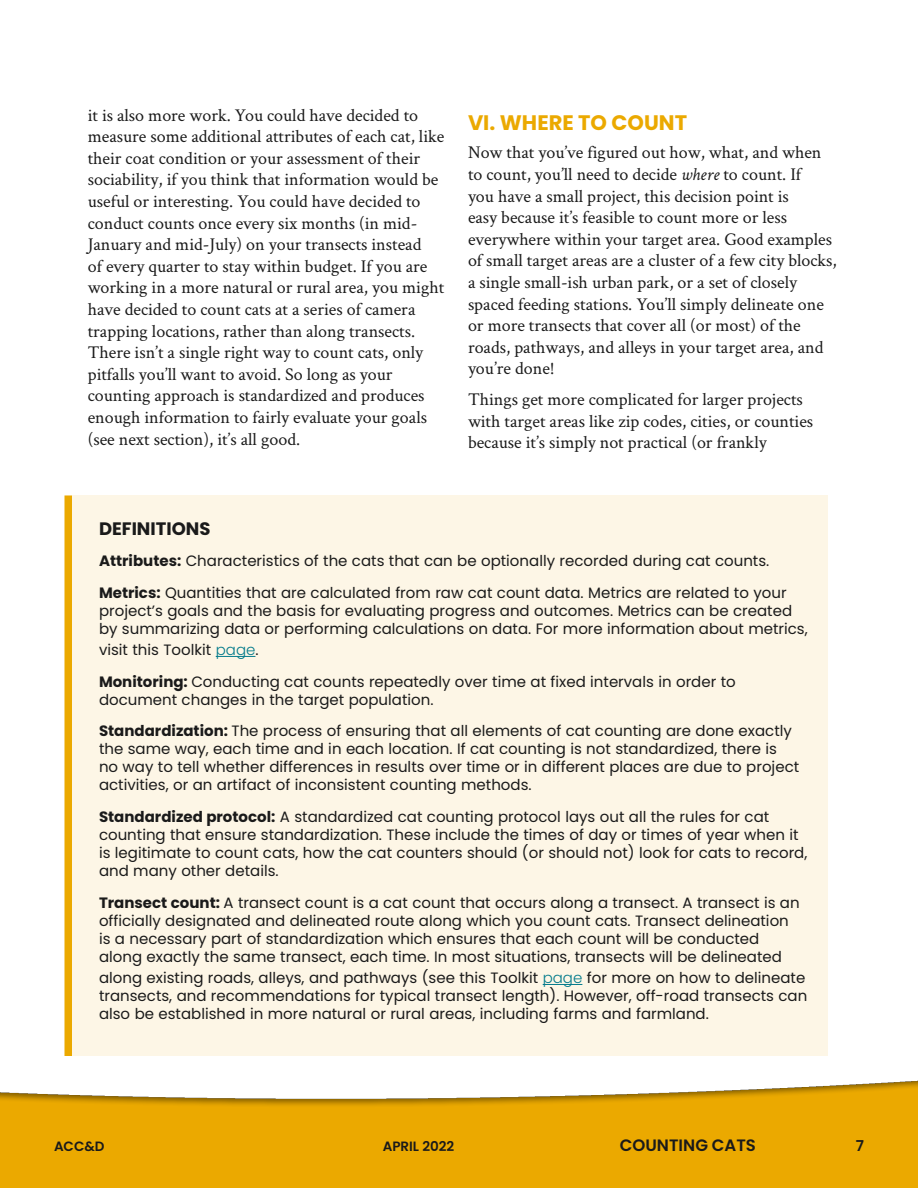
<style>
.page{position:relative;width:918px;height:1188px;background:#fff}
.page>*{position:absolute;margin:0;border:0;box-sizing:border-box;transform-origin:0 0}
.t1{font:700 21px "Poppins";color:#eba900}
.t2{font:18px/21.6px "Crimson Text";color:#1a1a1a}
.t3{font:700 18px "Poppins";color:#1a1a1a}
.t4{font:600 16.5px "Poppins";color:#1a1a1a}
.t5{font:15px/18px "Poppins";color:#1a1a1a}
.t6{font:600 15px "Poppins";color:#1a1a1a}
.t7{font:600 13.5px "Poppins";color:#1a1a1a}
.s1{font-style:italic}
.s2{font-weight:700}
.s3{font-weight:300;color:#037b8b}
</style>
<div class="page">
<div style="left:0;top:1042px;width:918px;height:146px;background:#1a1a1a;opacity:.5"></div>
<div style="left:72px;top:495px;width:756px;height:561px;background:#fdf6e6"></div>
<hr style="left:216px;top:656px;width:39px;height:1px;background:#037b8b">
<hr style="left:543px;top:984px;width:39px;height:1px;background:#037b8b">
<div style="left:64px;top:495px;width:8px;height:561px;background:#eba900"></div>
<p class="t2" style="left:88px;top:103px;width:358px">it is also more work. You could have decided to measure some additional attributes of each cat, like their coat condition or your assessment of their sociability, if you think that information would be useful or interesting. You could have decided to conduct counts once every six months (in mid-January and mid-July) on your transects instead<br>of every quarter to stay within budget. If you are working in a more natural or rural area, you might have decided to count cats at a series of camera trapping locations, rather than along transects.<br>There isn’t a single right way to count cats, only pitfalls you’ll want to avoid. So long as your counting approach is standardized and produces enough information to fairly evaluate your goals (see next section), it’s all good.</p>
<h1 class="t1" style="left:468px;top:111px;width:221px">VI. WHERE TO COUNT</h1>
<p class="t2" style="left:468px;top:141px;width:370px">Now that you’ve figured out how, what, and when to count, you’ll need to decide <span class="s1">where</span> to count. If<br>you have a small project, this decision point is<br>easy because it’s feasible to count more or less everywhere within your target area. Good examples of small target areas are a cluster of a few city blocks, a single small-ish urban park, or a set of closely spaced feeding stations. You’ll simply delineate one or more transects that cover all (or most) of the roads, pathways, and alleys in your target area, and you’re done!</p>
<p class="t2" style="left:468px;top:388px;width:347px">Things get more complicated for larger projects with target areas like zip codes, cities, or counties because it’s simply not practical (or frankly</p>
<p class="t3" style="left:99px;top:518px;width:113px">DEFINITIONS</p>
<p class="t5" style="left:99px;top:545px;width:689px;line-height:31.5px"><span class="s2">Attributes:</span> Characteristics of the cats that can be optionally recorded during cat counts.<br><span class="s2">Metrics:</span> Quantities that are calculated from raw cat count data. Metrics are related to your</p>
<p class="t5" style="left:99px;top:602px;width:710px">project’s goals and the basis for evaluating progress and outcomes. Metrics can be created by summarizing data or performing calculations on data. For more information about metrics,</p>
<p class="t5" style="left:99px;top:634px;width:638px;line-height:31.7px">visit this Toolkit <span class="s3">page</span>.<br><span class="s2">Monitoring:</span> Conducting cat counts repeatedly over time at fixed intervals in order to</p>
<p class="t5" style="left:99px;top:684px;width:694px;line-height:31.7px">document changes in the target population.<br><span class="s2">Standardization:</span> The process of ensuring that all elements of cat counting are done exactly</p>
<p class="t5" style="left:99px;top:740px;width:702px">the same way, each time and in each location. If cat counting is not standardized, there is no way to tell whether differences in results over time or in different places are due to project activities, or an artifact of inconsistent counting methods.</p>
<p class="t5" style="left:99px;top:808px;width:710px"><span class="s2">Standardized protocol:</span> A standardized cat counting protocol lays out all the rules for cat counting that ensure standardization. These include the times of day or times of year when it is legitimate to count cats, how the cat counters should (or should not) look for cats to record, and many other details.</p>
<p class="t5" style="left:99px;top:894px;width:702px"><span class="s2">Transect count:</span> A transect count is a cat count that occurs along a transect. A transect is an officially designated and delineated route along which you count cats. Transect delineation is a necessary part of standardization which ensures that each count will be conducted along exactly the same transect, each time. In most situations, transects will be delineated</p>
<p class="t5" style="left:99px;top:969px;width:710px">along existing roads, alleys, and pathways (see this Toolkit <span class="s3">page</span> for more on how to delineate transects, and recommendations for typical transect length). However, off-road transects can also be established in more natural or rural areas, including farms and farmland.</p>
<p class="t7" style="left:54px;top:1138px;width:52px">ACC&amp;D</p>
<p class="t7" style="left:383px;top:1138px;width:73px">APRIL 2022</p>
<p class="t4" style="left:620px;top:1135px;width:138px">COUNTING CATS</p>
<p class="t6" style="left:856px;top:1137px;width:10px">7</p>
</div>
